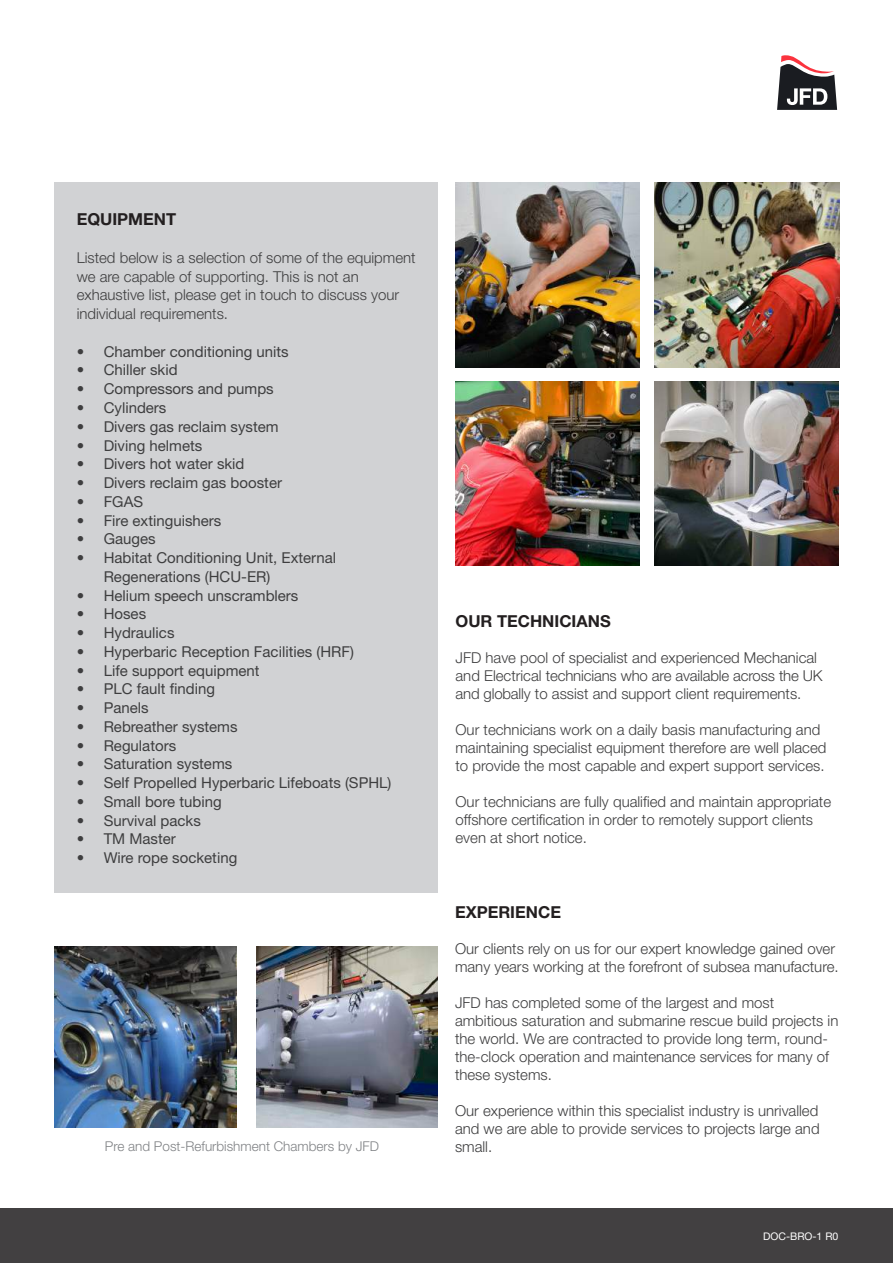
<style>
.page{position:relative;width:893px;height:1263px;background:#fff}
.page>*{position:absolute;margin:0;border:0;box-sizing:border-box;transform-origin:0 0}
.t1{font:700 16.5px "Helvetica Neue LT Pro";color:#231f20}
.t2{font:300 15px/18px "Helvetica Neue LT Pro";color:#3e3e3f}
.t3{font:15px/18.8px "Helvetica Neue LT Pro";color:#3e3e3f}
.t4{font:300 13.5px "Helvetica Neue LT Pro";color:#808285}
.t5{font:10.5px "Helvetica Neue LT Pro";color:#fff}
</style>
<div class="page">
<div style="left:54px;top:183px;width:383px;height:710px;background:#d1d2d4"></div>
<svg style="left:777px;top:55px;width:60px;height:55px"></svg>
<div style="left:0;top:1209px;width:893px;height:54px;background:#424041"></div>
<img style="left:455px;top:183px;width:184px;height:184px">
<img style="left:654px;top:183px;width:185px;height:184px">
<img style="left:256px;top:946px;width:182px;height:181px">
<img style="left:55px;top:946px;width:181px;height:181px">
<img style="left:654px;top:381px;width:185px;height:185px">
<img style="left:455px;top:381px;width:185px;height:185px">
<p class="t1" style="left:77px;top:209px;width:101px">EQUIPMENT</p>
<p class="t2" style="left:77px;top:248px;width:340px;line-height:18.8px">Listed below is a selection of some of the equipment we are capable of supporting. This is not an exhaustive list, please get in touch to discuss your individual requirements.</p>
<p class="t3" style="left:77px;top:342px;width:214px">• Chamber conditioning units</p>
<p class="t3" style="left:77px;top:360px;width:102px">• Chiller skid</p>
<p class="t3" style="left:77px;top:379px;width:199px">• Compressors and pumps</p>
<p class="t3" style="left:77px;top:398px;width:91px">• Cylinders</p>
<p class="t3" style="left:77px;top:417px;width:204px">• Divers gas reclaim system</p>
<p class="t3" style="left:77px;top:435px;width:127px">• Diving helmets</p>
<p class="t3" style="left:77px;top:454px;width:169px">• Divers hot water skid</p>
<p class="t3" style="left:77px;top:473px;width:207px">• Divers reclaim gas booster</p>
<p class="t3" style="left:77px;top:492px;width:68px">• FGAS</p>
<p class="t3" style="left:77px;top:510px;width:146px">• Fire extinguishers</p>
<p class="t3" style="left:77px;top:529px;width:80px">• Gauges</p>
<p class="t3" style="left:104px;top:548px;width:234px;text-indent:-27px">• Habitat Conditioning Unit, External<br>Regenerations (HCU-ER)</p>
<p class="t3" style="left:77px;top:585px;width:223px">• Helium speech unscramblers</p>
<p class="t3" style="left:77px;top:604px;width:71px">• Hoses</p>
<p class="t3" style="left:77px;top:623px;width:99px">• Hydraulics</p>
<p class="t3" style="left:77px;top:642px;width:279px">• Hyperbaric Reception Facilities (HRF)</p>
<p class="t3" style="left:77px;top:660px;width:184px">• Life support equipment</p>
<p class="t3" style="left:77px;top:679px;width:140px">• PLC fault finding</p>
<p class="t3" style="left:77px;top:698px;width:74px">• Panels</p>
<p class="t3" style="left:77px;top:717px;width:162px">• Rebreather systems</p>
<p class="t3" style="left:77px;top:735px;width:101px">• Regulators</p>
<p class="t3" style="left:77px;top:754px;width:157px">• Saturation systems</p>
<p class="t3" style="left:77px;top:773px;width:316px">• Self Propelled Hyperbaric Lifeboats (SPHL)</p>
<p class="t3" style="left:77px;top:792px;width:147px">• Small bore tubing</p>
<p class="t3" style="left:77px;top:810px;width:126px">• Survival packs</p>
<p class="t3" style="left:77px;top:829px;width:101px">• TM Master</p>
<p class="t3" style="left:77px;top:848px;width:162px">• Wire rope socketing</p>
<p class="t4" style="left:105px;top:1138px;width:276px">Pre and Post-Refurbishment Chambers by JFD</p>
<p class="t1" style="left:455px;top:610px;width:157px">OUR TECHNICIANS</p>
<p class="t2" style="left:455px;top:648px;width:369px">JFD have pool of specialist and experienced Mechanical and Electrical technicians who are available across the UK and globally to assist and support client requirements.</p>
<p class="t2" style="left:455px;top:720px;width:372px">Our technicians work on a daily basis manufacturing and maintaining specialist equipment therefore are well placed to provide the most capable and expert support services.</p>
<p class="t2" style="left:455px;top:792px;width:377px">Our technicians are fully qualified and maintain appropriate offshore certification in order to remotely support clients even at short notice.</p>
<p class="t1" style="left:455px;top:901px;width:108px">EXPERIENCE</p>
<p class="t2" style="left:455px;top:939px;width:385px">Our clients rely on us for our expert knowledge gained over many years working at the forefront of subsea manufacture.</p>
<p class="t2" style="left:455px;top:993px;width:385px">JFD has completed some of the largest and most ambitious saturation and submarine rescue build projects in the world. We are contracted to provide long term, round&shy;the-clock operation and maintenance services for many of these systems.</p>
<p class="t2" style="left:455px;top:1101px;width:366px;text-align:justify">Our experience within this specialist industry is unrivalled and we are able to provide services to projects large and small.</p>
<p class="t5" style="left:763px;top:1230px;width:77px">DOC-BRO-1 R0</p>
</div>
